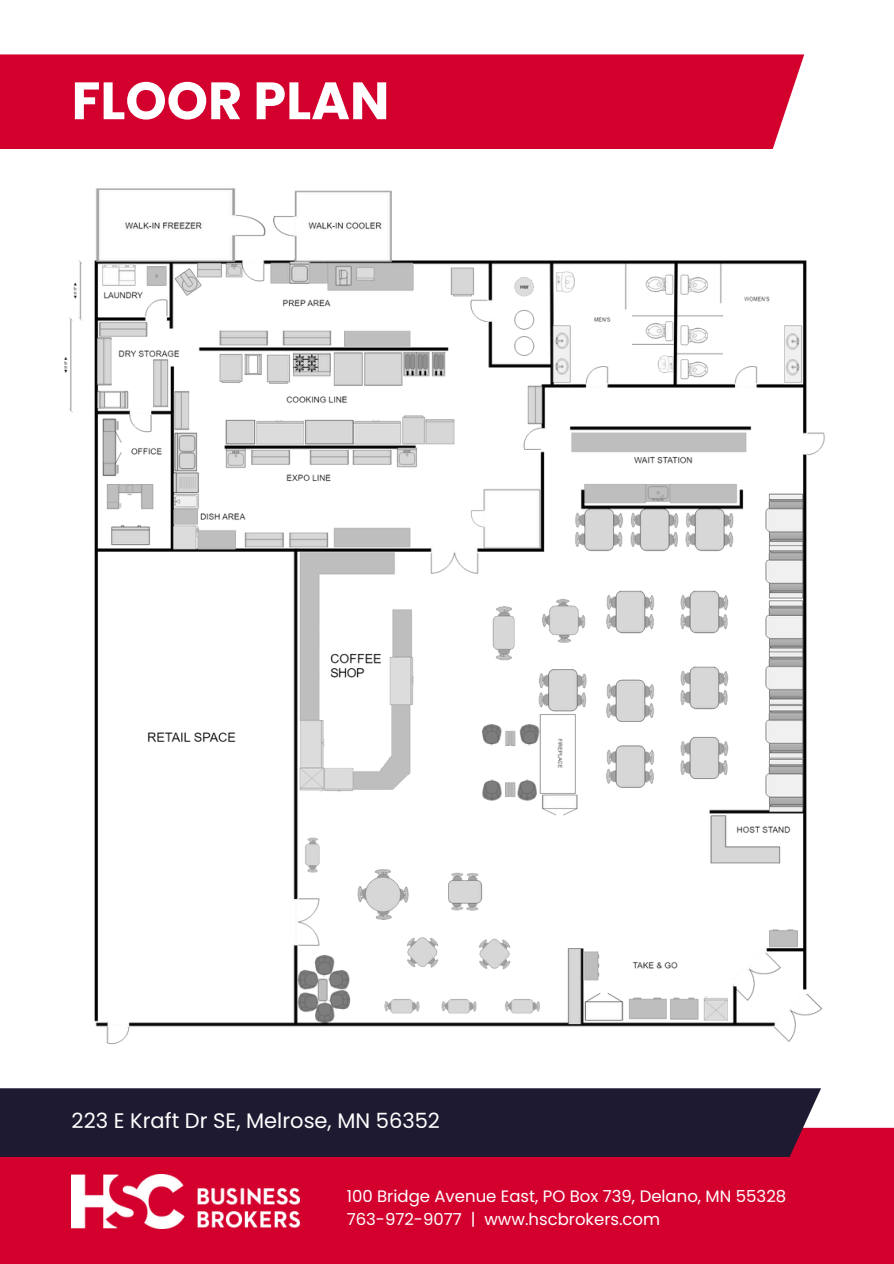
<style>
.page{position:relative;width:894px;height:1264px;background:#fff}
.page>*{position:absolute;margin:0;border:0;box-sizing:border-box;transform-origin:0 0}
.t1{font:700 52.5px "Poppins";color:#fff}
.t2{font:21px "Poppins";color:#fff}
.t3{font:16.5px/22.8px "Poppins";color:#fff}
</style>
<div class="page">
<div style="left:0;top:54px;width:804px;height:95px;background:#d3002e"></div>
<div style="left:0;top:1127px;width:893px;height:136px;background:#d3002e"></div>
<div style="left:0;top:1088px;width:820px;height:69px;background:#1d1a31"></div>
<img style="left:72px;top:1174px;width:227px;height:54px">
<img style="left:64px;top:188px;width:761px;height:857px">
<h2 class="t1" style="left:72px;top:64px;width:319px">FLOOR PLAN</h2>
<p class="t2" style="left:72px;top:1105px;width:370px">223 E Kraft Dr SE, Melrose, MN 56352</p>
<p class="t3" style="left:346px;top:1184px;width:441px">100 Bridge Avenue East, PO Box 739, Delano, MN 55328<br>763-972-9077 | www.hscbrokers.com</p>
</div>
